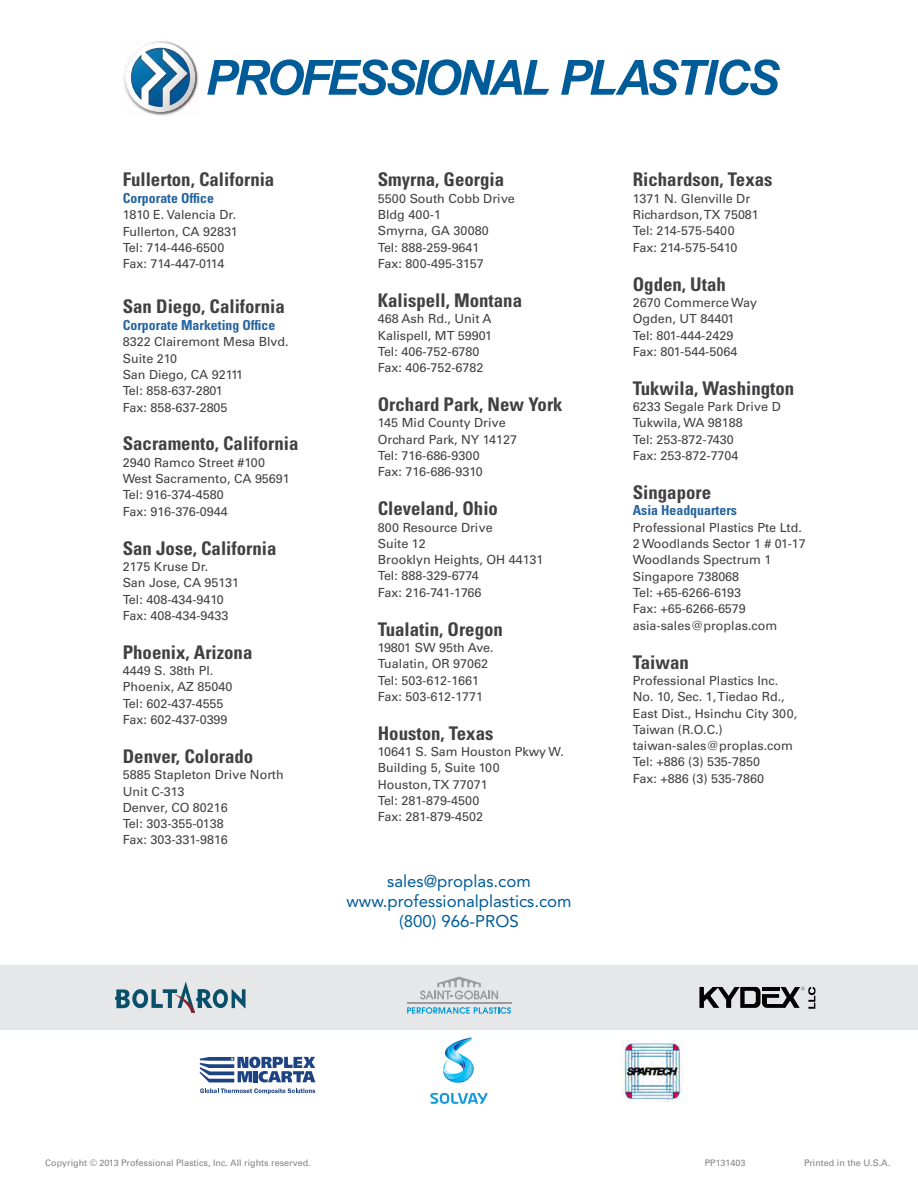
<style>
.page{position:relative;width:918px;height:1188px;background:#fff}
.page>*{position:absolute;margin:0;border:0;box-sizing:border-box;transform-origin:0 0}
.t1{font:700 condensed 18.75px "Univers LT Std";color:#414042}
.t2{font:16.8px/20.2px "Avenir LT Std";color:#005b99;text-align:center}
.t3{font:700 condensed 13.8px "Univers LT Std";color:#25649f}
.t4{font:12.6px/16.4px "Univers LT Std";color:#414042}
.t5{font:9px "Univers LT Std";color:#808285}
</style>
<div class="page">
<div style="left:0;top:965px;width:918px;height:65px;background:#e6e7e8"></div>
<hr style="left:407px;top:1003px;width:104px;height:1px;background:#999b9e">
<svg style="left:420px;top:977px;width:78px;height:23px"></svg>
<svg style="left:407px;top:1007px;width:104px;height:7px"></svg>
<svg style="left:207px;top:59px;width:342px;height:36px"></svg>
<svg style="left:561px;top:59px;width:219px;height:36px"></svg>
<img style="left:123px;top:70px;width:76px;height:46px">
<svg style="left:124px;top:41px;width:73px;height:73px"></svg>
<svg style="left:115px;top:982px;width:131px;height:31px"></svg>
<svg style="left:200px;top:1057px;width:115px;height:25px"></svg>
<svg style="left:200px;top:1088px;width:115px;height:6px"></svg>
<img style="left:622px;top:1040px;width:61px;height:61px">
<svg style="left:699px;top:987px;width:117px;height:22px"></svg>
<svg style="left:430px;top:1093px;width:58px;height:11px"></svg>
<svg style="left:443px;top:1037px;width:29px;height:33px"></svg>
<img style="left:446px;top:1052px;width:28px;height:31px">
<img style="left:443px;top:1070px;width:20px;height:9px">
<h1 class="t1" style="left:123px;top:168px;width:153px">Fullerton, California</h1>
<p class="t3" style="left:123px;top:190px;width:93px">Corporate Office</p>
<p class="t4" style="left:123px;top:207px;width:117px">1810 E. Valencia Dr.<br>Fullerton, CA 92831<br>Tel: 714-446-6500<br>Fax: 714-447-0114</p>
<h1 class="t1" style="left:123px;top:295px;width:164px">San Diego, California</h1>
<p class="t3" style="left:123px;top:317px;width:154px">Corporate Marketing Office</p>
<p class="t4" style="left:123px;top:334px;width:167px">8322 Clairemont Mesa Blvd.<br>Suite 210<br>San Diego, CA 92111<br>Tel: 858-637-2801<br>Fax: 858-637-2805</p>
<h1 class="t1" style="left:123px;top:432px;width:177px">Sacramento, California</h1>
<p class="t4" style="left:123px;top:454px;width:169px">2940 Ramco Street #100<br>West Sacramento, CA 95691<br>Tel: 916-374-4580<br>Fax: 916-376-0944</p>
<h1 class="t1" style="left:123px;top:536px;width:155px">San Jose, California</h1>
<p class="t4" style="left:123px;top:558px;width:118px">2175 Kruse Dr.<br>San Jose, CA 95131<br>Tel: 408-434-9410<br>Fax: 408-434-9433</p>
<h1 class="t1" style="left:123px;top:641px;width:131px">Phoenix, Arizona</h1>
<p class="t4" style="left:123px;top:663px;width:111px">4449 S. 38th Pl.<br>Phoenix, AZ 85040<br>Tel: 602-437-4555<br>Fax: 602-437-0399</p>
<h1 class="t1" style="left:123px;top:745px;width:132px">Denver, Colorado</h1>
<p class="t4" style="left:123px;top:767px;width:163px">5885 Stapleton Drive North<br>Unit C-313<br>Denver, CO 80216<br>Tel: 303-355-0138<br>Fax: 303-331-9816</p>
<h1 class="t1" style="left:378px;top:168px;width:128px">Smyrna, Georgia</h1>
<p class="t4" style="left:378px;top:190px;width:139px">5500 South Cobb Drive<br>Bldg 400-1<br>Smyrna, GA 30080<br>Tel: 888-259-9641<br>Fax: 800-495-3157</p>
<h1 class="t1" style="left:378px;top:289px;width:146px">Kalispell, Montana</h1>
<p class="t4" style="left:378px;top:311px;width:116px">468 Ash Rd., Unit A<br>Kalispell, MT 59901<br>Tel: 406-752-6780<br>Fax: 406-752-6782</p>
<h1 class="t1" style="left:378px;top:393px;width:186px">Orchard Park, New York</h1>
<p class="t4" style="left:378px;top:415px;width:141px">145 Mid County Drive<br>Orchard Park, NY 14127<br>Tel: 716-686-9300<br>Fax: 716-686-9310</p>
<h1 class="t1" style="left:378px;top:497px;width:122px">Cleveland, Ohio</h1>
<p class="t4" style="left:378px;top:519px;width:167px">800 Resource Drive<br>Suite 12<br>Brooklyn Heights, OH 44131<br>Tel: 888-329-6774<br>Fax: 216-741-1766</p>
<h1 class="t1" style="left:378px;top:618px;width:127px">Tualatin, Oregon</h1>
<p class="t4" style="left:378px;top:639px;width:118px">19801 SW 95th Ave.<br>Tualatin, OR 97062<br>Tel: 503-612-1661<br>Fax: 503-612-1771</p>
<h1 class="t1" style="left:378px;top:722px;width:117px">Houston, Texas</h1>
<p class="t4" style="left:378px;top:744px;width:188px">10641 S. Sam Houston Pkwy W.<br>Building 5, Suite 100<br>Houston, TX 77071<br>Tel: 281-879-4500<br>Fax: 281-879-4502</p>
<h2 class="t2" style="left:346px;top:871px;width:227px">sales@proplas.com www.professionalplastics.com (800) 966-PROS</h2>
<h1 class="t1" style="left:633px;top:168px;width:141px">Richardson, Texas</h1>
<p class="t4" style="left:633px;top:190px;width:128px">1371 N. Glenville Dr<br>Richardson, TX 75081<br>Tel: 214-575-5400<br>Fax: 214-575-5410</p>
<h1 class="t1" style="left:633px;top:272px;width:95px">Ogden, Utah</h1>
<p class="t4" style="left:633px;top:294px;width:126px">2670 Commerce Way<br>Ogden, UT 84401<br>Tel: 801-444-2429<br>Fax: 801-544-5064</p>
<h1 class="t1" style="left:633px;top:377px;width:163px">Tukwila, Washington</h1>
<p class="t4" style="left:633px;top:398px;width:149px">6233 Segale Park Drive D<br>Tukwila, WA 98188<br>Tel: 253-872-7430<br>Fax: 253-872-7704</p>
<h1 class="t1" style="left:633px;top:481px;width:80px">Singapore</h1>
<p class="t3" style="left:633px;top:502px;width:106px">Asia Headquarters</p>
<p class="t4" style="left:633px;top:519px;width:174px">Professional Plastics Pte Ltd.<br>2 Woodlands Sector 1 # 01-17<br>Woodlands Spectrum 1<br>Singapore 738068<br>Tel: +65-6266-6193<br>Fax: +65-6266-6579 asia-sales@proplas.com</p>
<h1 class="t1" style="left:633px;top:650px;width:58px">Taiwan</h1>
<p class="t4" style="left:633px;top:672px;width:166px">Professional Plastics Inc.<br>No. 10, Sec. 1, Tiedao Rd.,<br>East Dist., Hsinchu City 300,<br>Taiwan (R.O.C.) taiwan-sales@proplas.com<br>Tel: +886 (3) 535-7850<br>Fax: +886 (3) 535-7860</p>
<p class="t5" style="left:45px;top:1158px;width:267px">Copyright © 2013 Professional Plastics, Inc. All rights reserved.</p>
<p class="t5" style="left:705px;top:1158px;width:42px">PP131403</p>
<p class="t5" style="left:804px;top:1158px;width:88px">Printed in the U.S.A.</p>
</div>
